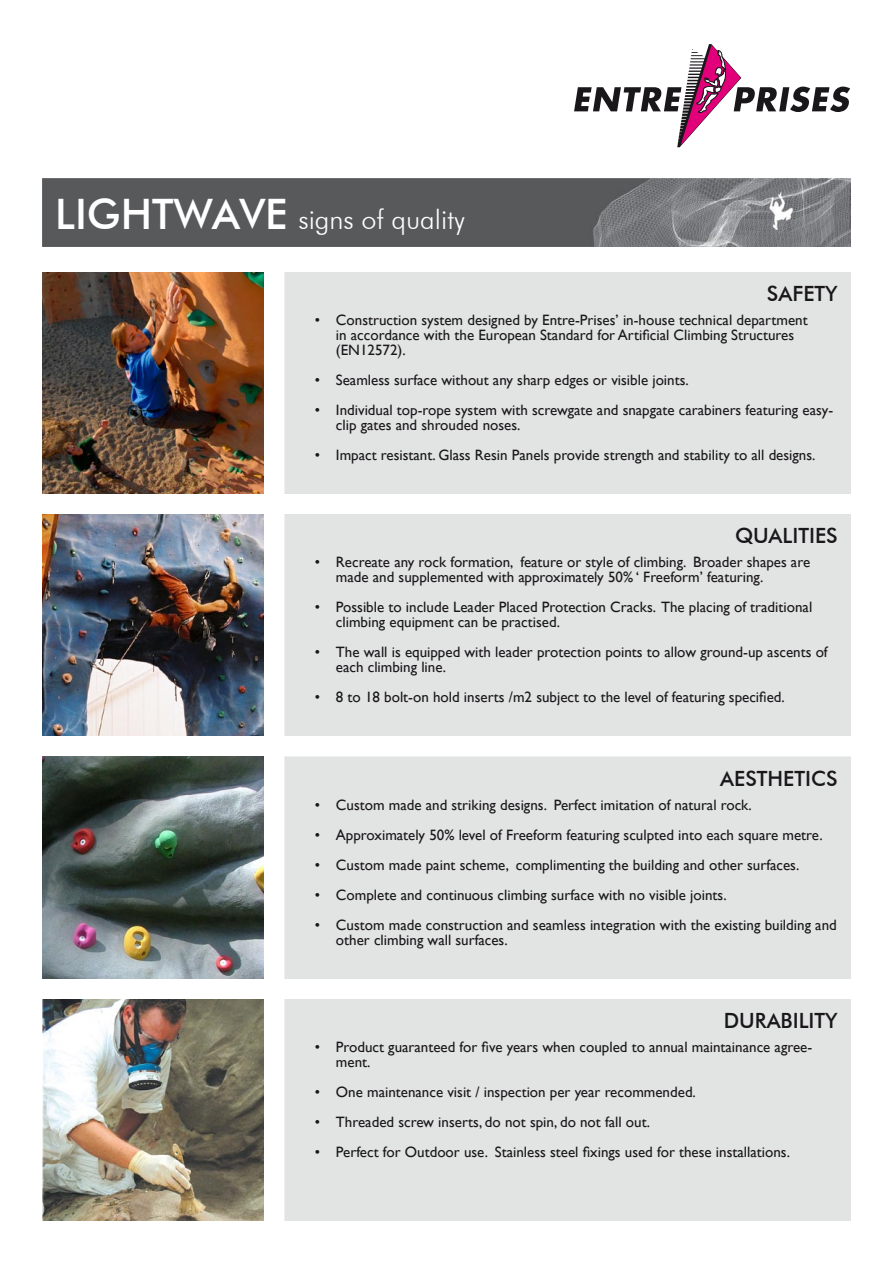
<style>
.page{position:relative;width:893px;height:1263px;background:#fff}
.page>*{position:absolute;margin:0;border:0;box-sizing:border-box;transform-origin:0 0}
.t1{font:500 42px "Futura BT";color:#fff}
.t2{font:300 27px "Futura BT";color:#fff}
.t3{font:500 21px "Futura BT";color:#1a171b}
.t4{font:15px/15px "Gill Sans";color:#1a171b}
</style>
<div class="page">
<img style="left:43px;top:999px;width:221px;height:221px">
<img style="left:43px;top:757px;width:221px;height:221px">
<img style="left:43px;top:514px;width:221px;height:222px">
<img style="left:43px;top:272px;width:221px;height:221px">
<div style="left:285px;top:272px;width:565px;height:221px;background:#e2e3e3"></div>
<svg style="left:574px;top:44px;width:276px;height:104px"></svg>
<img style="left:43px;top:179px;width:807px;height:68px">
<div style="left:285px;top:514px;width:565px;height:222px;background:#e2e3e3"></div>
<div style="left:285px;top:757px;width:565px;height:221px;background:#e2e3e3"></div>
<div style="left:285px;top:999px;width:565px;height:221px;background:#e2e3e3"></div>
<p class="t1" style="left:55px;top:188px;width:234px">LIGHTWAVE</p>
<p class="t2" style="left:298px;top:203px;width:168px">signs of quality</p>
<p class="t3" style="left:767px;top:281px;width:72px">SAFETY</p>
<p class="t4" style="left:336px;top:313px;width:473px;text-indent:-21px">• Construction system designed by Entre-Prises’ in-house technical department in accordance with the European Standard for Artificial Climbing Structures (EN12572).</p>
<p class="t4" style="left:315px;top:373px;width:376px">• Seamless surface without any sharp edges or visible joints.</p>
<p class="t4" style="left:336px;top:403px;width:499px;text-indent:-21px">• Individual top-rope system with screwgate and snapgate carabiners featuring easy&shy;clip gates and shrouded noses.</p>
<p class="t4" style="left:315px;top:448px;width:502px">• Impact resistant. Glass Resin Panels provide strength and stability to all designs.</p>
<p class="t3" style="left:735px;top:523px;width:104px">QUALITIES</p>
<p class="t4" style="left:336px;top:555px;width:476px;text-indent:-21px">• Recreate any rock formation, feature or style of climbing. Broader shapes are made and supplemented with approximately 50% ‘ Freeform’ featuring.</p>
<p class="t4" style="left:336px;top:600px;width:478px;text-indent:-21px">• Possible to include Leader Placed Protection Cracks. The placing of traditional climbing equipment can be practised.</p>
<p class="t4" style="left:336px;top:645px;width:493px;text-indent:-21px">• The wall is equipped with leader protection points to allow ground-up ascents of each climbing line.</p>
<p class="t4" style="left:315px;top:690px;width:472px">• 8 to 18 bolt-on hold inserts /m2 subject to the level of featuring specified.</p>
<p class="t3" style="left:720px;top:765px;width:119px">AESTHETICS</p>
<p class="t4" style="left:315px;top:797px;width:438px">• Custom made and striking designs. Perfect imitation of natural rock.</p>
<p class="t4" style="left:315px;top:827px;width:509px">• Approximately 50% level of Freeform featuring sculpted into each square metre.</p>
<p class="t4" style="left:315px;top:857px;width:486px">• Custom made paint scheme, complimenting the building and other surfaces.</p>
<p class="t4" style="left:315px;top:887px;width:413px">• Complete and continuous climbing surface with no visible joints.</p>
<p class="t4" style="left:336px;top:917px;width:502px;text-indent:-21px">• Custom made construction and seamless integration with the existing building and other climbing wall surfaces.</p>
<p class="t3" style="left:724px;top:1008px;width:115px">DURABILITY</p>
<p class="t4" style="left:336px;top:1040px;width:478px;text-indent:-21px">• Product guaranteed for five years when coupled to annual maintainance agree&shy;ment.</p>
<p class="t4" style="left:315px;top:1085px;width:383px">• One maintenance visit / inspection per year recommended.</p>
<p class="t4" style="left:315px;top:1115px;width:337px">• Threaded screw inserts, do not spin, do not fall out.</p>
<p class="t4" style="left:315px;top:1145px;width:477px">• Perfect for Outdoor use. Stainless steel fixings used for these installations.</p>
</div>
